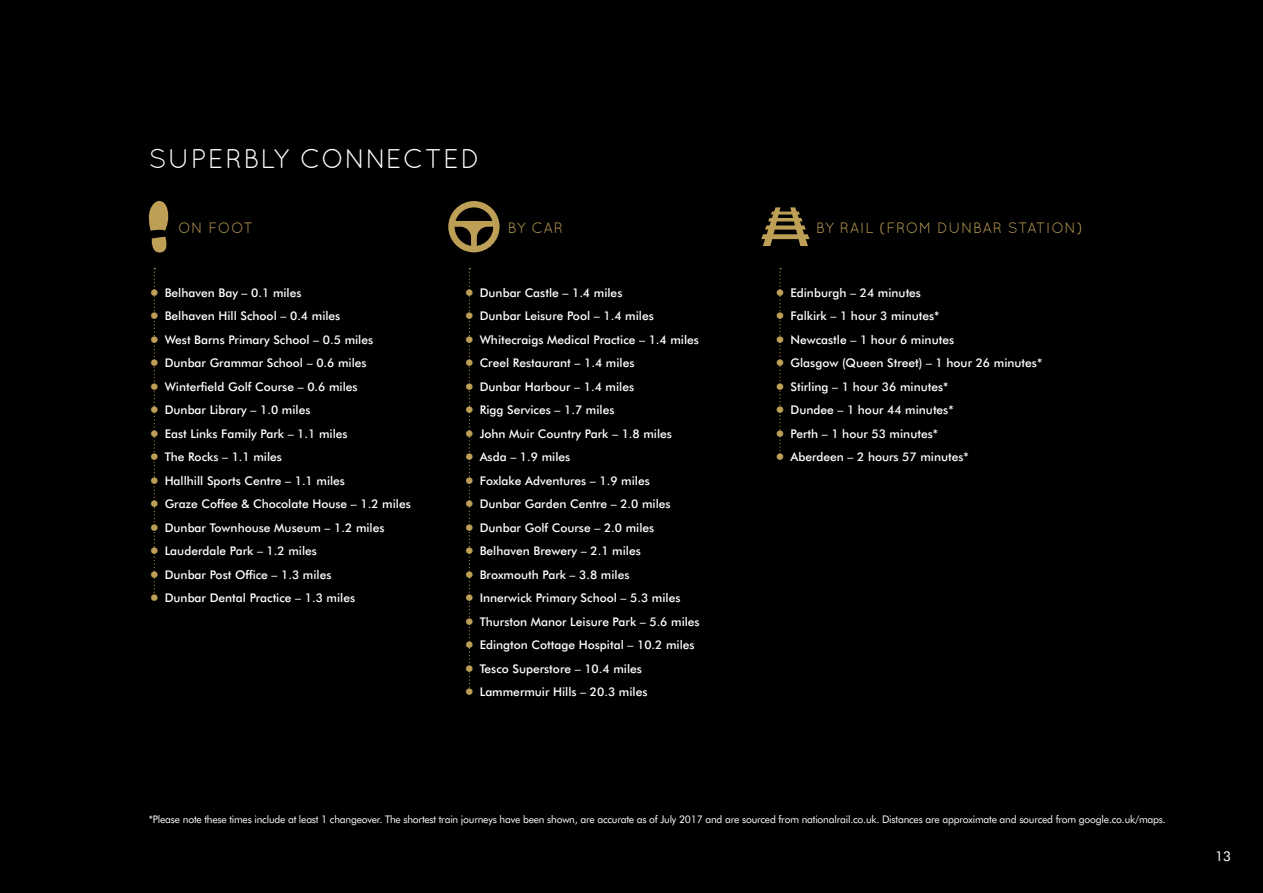
<style>
.page{position:relative;width:1263px;height:893px;background:#000}
.page>*{position:absolute;margin:0;border:0;box-sizing:border-box;transform-origin:0 0}
.t1{font:27px "Quicksand";letter-spacing:.04em;color:#fff}
.t2{font:15px "Quicksand";letter-spacing:.025em;color:#be9f56}
.t3{font:13.5px "Futura BT";color:#fff}
.t4{font:500 12px "Futura BT";color:#fff}
.t5{font:10.5px "Futura BT";letter-spacing:-.02em;color:#fff}
.s1{font-size:22.5px;color:#be9f56}
</style>
<div class="page">
<svg style="left:151px;top:237px;width:16px;height:16px"></svg>
<svg style="left:148px;top:201px;width:20px;height:30px"></svg>
<svg style="left:448px;top:201px;width:52px;height:51px"></svg>
<svg style="left:761px;top:207px;width:48px;height:39px"></svg>
<svg style="left:154px;top:268px;width:1px;height:328px"></svg>
<svg style="left:469px;top:268px;width:1px;height:422px"></svg>
<svg style="left:779px;top:268px;width:2px;height:189px"></svg>
<h1 class="t1" style="left:149px;top:143px;width:332px">SUPERBLY CONNECTED</h1>
<p class="t2" style="left:178px;top:219px;width:77px">ON FOOT</p>
<p class="t2" style="left:508px;top:219px;width:57px">BY CAR</p>
<p class="t2" style="left:816px;top:219px;width:268px">BY RAIL (FROM DUNBAR STATION)</p>
<p class="t4" style="left:148px;top:285px;width:155px"><span class="s1">•</span> Belhaven Bay – 0.1 miles</p>
<p class="t4" style="left:148px;top:309px;width:194px"><span class="s1">•</span> Belhaven Hill School – 0.4 miles</p>
<p class="t4" style="left:148px;top:332px;width:227px"><span class="s1">•</span> West Barns Primary School – 0.5 miles</p>
<p class="t4" style="left:148px;top:356px;width:220px"><span class="s1">•</span> Dunbar Grammar School – 0.6 miles</p>
<p class="t4" style="left:148px;top:379px;width:211px"><span class="s1">•</span> Winterfield Golf Course – 0.6 miles</p>
<p class="t4" style="left:148px;top:403px;width:164px"><span class="s1">•</span> Dunbar Library – 1.0 miles</p>
<p class="t4" style="left:148px;top:426px;width:201px"><span class="s1">•</span> East Links Family Park – 1.1 miles</p>
<p class="t4" style="left:148px;top:450px;width:136px"><span class="s1">•</span> The Rocks – 1.1 miles</p>
<p class="t4" style="left:148px;top:473px;width:199px"><span class="s1">•</span> Hallhill Sports Centre – 1.1 miles</p>
<p class="t4" style="left:148px;top:497px;width:265px"><span class="s1">•</span> Graze Coffee &amp; Chocolate House – 1.2 miles</p>
<p class="t4" style="left:148px;top:520px;width:238px"><span class="s1">•</span> Dunbar Townhouse Museum – 1.2 miles</p>
<p class="t4" style="left:148px;top:544px;width:171px"><span class="s1">•</span> Lauderdale Park – 1.2 miles</p>
<p class="t4" style="left:148px;top:567px;width:185px"><span class="s1">•</span> Dunbar Post Office – 1.3 miles</p>
<p class="t4" style="left:148px;top:591px;width:209px"><span class="s1">•</span> Dunbar Dental Practice – 1.3 miles</p>
<p class="t4" style="left:463px;top:285px;width:161px"><span class="s1">•</span> Dunbar Castle – 1.4 miles</p>
<p class="t4" style="left:463px;top:309px;width:192px"><span class="s1">•</span> Dunbar Leisure Pool – 1.4 miles</p>
<p class="t4" style="left:463px;top:332px;width:238px"><span class="s1">•</span> Whitecraigs Medical Practice – 1.4 miles</p>
<p class="t4" style="left:463px;top:356px;width:173px"><span class="s1">•</span> Creel Restaurant – 1.4 miles</p>
<p class="t4" style="left:463px;top:379px;width:173px"><span class="s1">•</span> Dunbar Harbour – 1.4 miles</p>
<p class="t4" style="left:463px;top:403px;width:153px"><span class="s1">•</span> Rigg Services – 1.7 miles</p>
<p class="t4" style="left:463px;top:426px;width:211px"><span class="s1">•</span> John Muir Country Park – 1.8 miles</p>
<p class="t4" style="left:463px;top:450px;width:109px"><span class="s1">•</span> Asda – 1.9 miles</p>
<p class="t4" style="left:463px;top:473px;width:189px"><span class="s1">•</span> Foxlake Adventures – 1.9 miles</p>
<p class="t4" style="left:463px;top:497px;width:209px"><span class="s1">•</span> Dunbar Garden Centre – 2.0 miles</p>
<p class="t4" style="left:463px;top:520px;width:193px"><span class="s1">•</span> Dunbar Golf Course – 2.0 miles</p>
<p class="t4" style="left:463px;top:544px;width:179px"><span class="s1">•</span> Belhaven Brewery – 2.1 miles</p>
<p class="t4" style="left:463px;top:567px;width:168px"><span class="s1">•</span> Broxmouth Park – 3.8 miles</p>
<p class="t4" style="left:463px;top:591px;width:219px"><span class="s1">•</span> Innerwick Primary School – 5.3 miles</p>
<p class="t4" style="left:463px;top:614px;width:238px"><span class="s1">•</span> Thurston Manor Leisure Park – 5.6 miles</p>
<p class="t4" style="left:463px;top:638px;width:233px"><span class="s1">•</span> Edington Cottage Hospital – 10.2 miles</p>
<p class="t4" style="left:463px;top:661px;width:181px"><span class="s1">•</span> Tesco Superstore – 10.4 miles</p>
<p class="t4" style="left:463px;top:685px;width:186px"><span class="s1">•</span> Lammermuir Hills – 20.3 miles</p>
<p class="t4" style="left:773px;top:285px;width:149px"><span class="s1">•</span> Edinburgh – 24 minutes</p>
<p class="t4" style="left:773px;top:309px;width:167px"><span class="s1">•</span> Falkirk – 1 hour 3 minutes*</p>
<p class="t4" style="left:773px;top:332px;width:182px"><span class="s1">•</span> Newcastle – 1 hour 6 minutes</p>
<p class="t4" style="left:773px;top:356px;width:270px"><span class="s1">•</span> Glasgow (Queen Street) – 1 hour 26 minutes*</p>
<p class="t4" style="left:773px;top:379px;width:176px"><span class="s1">•</span> Stirling – 1 hour 36 minutes*</p>
<p class="t4" style="left:773px;top:403px;width:182px"><span class="s1">•</span> Dundee – 1 hour 44 minutes*</p>
<p class="t4" style="left:773px;top:426px;width:166px"><span class="s1">•</span> Perth – 1 hour 53 minutes*</p>
<p class="t4" style="left:773px;top:450px;width:197px"><span class="s1">•</span> Aberdeen – 2 hours 57 minutes*</p>
<p class="t5" style="left:149px;top:813px;width:1019px">*Please note these times include at least 1 changeover. The shortest train journeys have been shown, are accurate as of July 2017 and are sourced from nationalrail.co.uk. Distances are approximate and sourced from google.co.uk/maps.</p>
<p class="t3" style="left:1215px;top:848px;width:17px">13</p>
</div>
